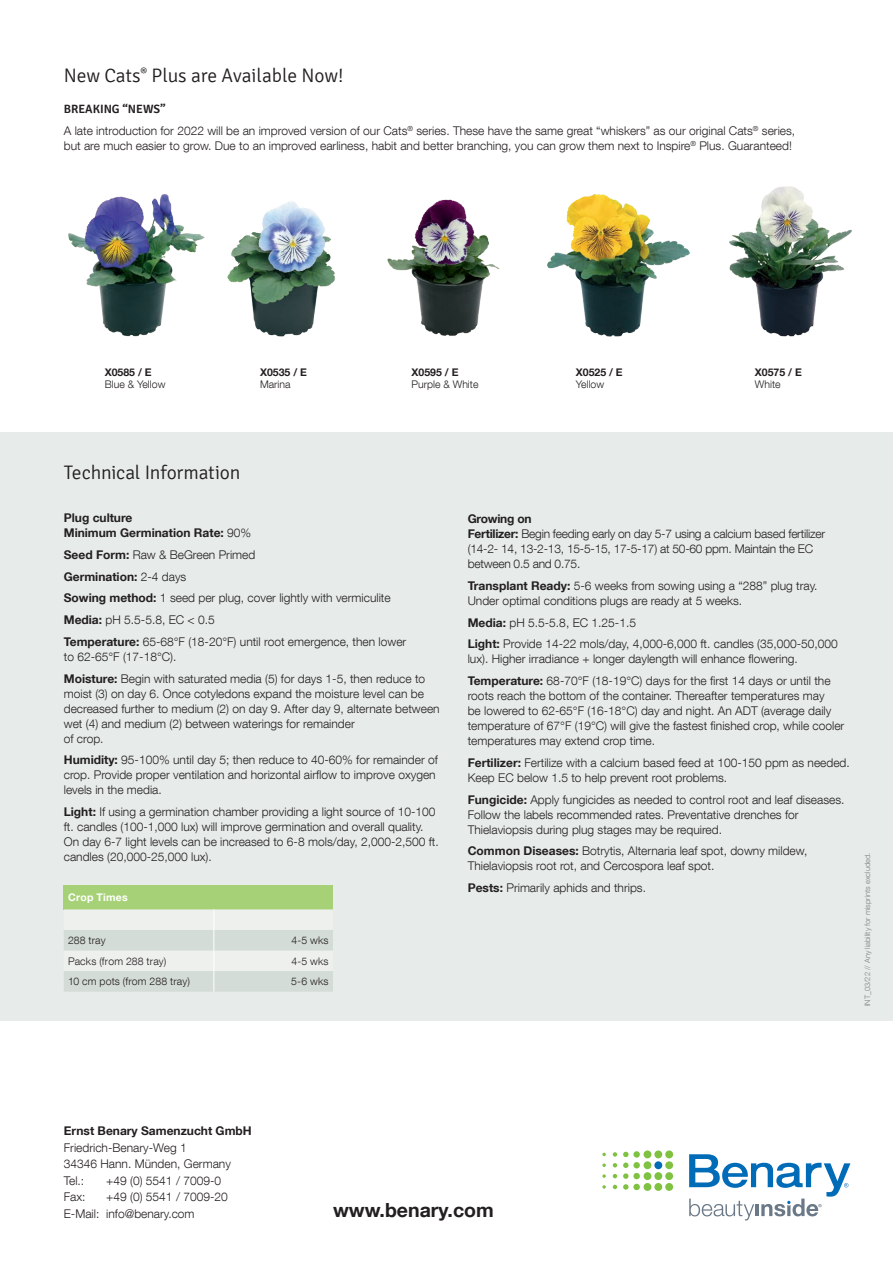
<style>
.page{position:relative;width:893px;height:1263px;background:#fff}
.page>*{position:absolute;margin:0;border:0;box-sizing:border-box;transform-origin:0 0}
.t1{font:300 19.5px "Signika";letter-spacing:-.005em;color:#231f20}
.t2{font:700 19.5px "Helvetica Neue LT Com";color:#231f20}
.t3{font:300 12px/15px "Helvetica Neue LT Com";color:#231f20}
.t4{font:300 12px/15px "Helvetica Neue LT Com";letter-spacing:-.02em;color:#231f20}
.t5{font:700 12px "Helvetica Neue LT Com";color:#231f20}
.t6{font:600 12px "Signika";color:#231f20}
.Farbbezeichnung{font:300 10.5px/12.6px "Helvetica Neue LT Com";letter-spacing:.01em;color:#231f20}
.Farbbezeichnung-2{font:700 10.5px/12.6px "Helvetica Neue LT Com";color:#231f20}
.t7{font:700 10.5px "Helvetica Neue LT Com";letter-spacing:.025em;color:#fff}
.t8{font:300 7.5px "Helvetica Neue LT Com";color:#808285}
.s1{font-weight:700}
.s2{font-weight:300}
</style>
<div class="page">
<div style="left:0;top:432px;width:893px;height:588px;background:#e7ebe9"></div>
<div style="left:64px;top:885px;width:269px;height:24px;background:#a6d176"></div>
<svg style="left:64px;top:909px;width:269px;height:83px"></svg>
<img style="left:729px;top:186px;width:123px;height:151px">
<img style="left:227px;top:201px;width:108px;height:136px">
<img style="left:387px;top:199px;width:113px;height:137px">
<img style="left:547px;top:194px;width:143px;height:143px">
<img style="left:68px;top:194px;width:137px;height:143px">
<svg style="left:602px;top:1153px;width:4px;height:3px"></svg>
<svg style="left:602px;top:1163px;width:4px;height:4px"></svg>
<svg style="left:602px;top:1174px;width:4px;height:4px"></svg>
<div style="left:654px;top:1150px;width:8px;height:8px;background:#7fc241;border-radius:50%"></div>
<div style="left:654px;top:1161px;width:8px;height:8px;background:#006cb7;border-radius:50%"></div>
<div style="left:654px;top:1172px;width:8px;height:8px;background:#7fc241;border-radius:50%"></div>
<div style="left:644px;top:1150px;width:7px;height:8px;background:#7fc241;border-radius:50%"></div>
<div style="left:644px;top:1161px;width:7px;height:8px;background:#7fc241;border-radius:50%"></div>
<div style="left:644px;top:1172px;width:7px;height:8px;background:#7fc241;border-radius:50%"></div>
<div style="left:633px;top:1151px;width:7px;height:6px;background:#7fc241;border-radius:50%"></div>
<div style="left:633px;top:1162px;width:7px;height:6px;background:#7fc241;border-radius:50%"></div>
<div style="left:633px;top:1173px;width:7px;height:6px;background:#7fc241;border-radius:50%"></div>
<svg style="left:613px;top:1152px;width:4px;height:5px"></svg>
<svg style="left:613px;top:1163px;width:4px;height:4px"></svg>
<svg style="left:613px;top:1174px;width:4px;height:4px"></svg>
<div style="left:665px;top:1150px;width:8px;height:8px;background:#7fc241;border-radius:50%"></div>
<div style="left:665px;top:1161px;width:8px;height:8px;background:#7fc241;border-radius:50%"></div>
<div style="left:665px;top:1172px;width:8px;height:8px;background:#7fc241;border-radius:50%"></div>
<svg style="left:602px;top:1185px;width:4px;height:4px"></svg>
<div style="left:654px;top:1183px;width:8px;height:8px;background:#7fc241;border-radius:50%"></div>
<div style="left:644px;top:1183px;width:7px;height:8px;background:#7fc241;border-radius:50%"></div>
<div style="left:633px;top:1184px;width:7px;height:6px;background:#7fc241;border-radius:50%"></div>
<svg style="left:623px;top:1152px;width:5px;height:38px"></svg>
<svg style="left:613px;top:1185px;width:4px;height:4px"></svg>
<div style="left:665px;top:1183px;width:8px;height:8px;background:#7fc241;border-radius:50%"></div>
<svg style="left:689px;top:1154px;width:161px;height:66px"></svg>
<p class="t1" style="left:64px;top:65px;width:281px">New Cats<sup>®</sup> Plus are Available Now!</p>
<p class="t6" style="left:64px;top:102px;width:103px">BREAKING “NEWS”</p>
<p class="t3" style="left:64px;top:123px;width:733px">A late introduction for 2022 will be an improved version of our Cats<sup>®</sup> series. These have the same great “whiskers” as our original Cats<sup>®</sup> series, but are much easier to grow. Due to an improved earliness, habit and better branching, you can grow them next to Inspire<sup>®</sup> Plus. Guaranteed!</p>
<p class="Farbbezeichnung" style="left:105px;top:365px;width:62px"><span class="s1">X0585 / E<br></span>Blue &amp; Yellow</p>
<p class="Farbbezeichnung-2" style="left:260px;top:365px;width:48px">X0535 / E<br><span class="s2">Marina</span></p>
<p class="Farbbezeichnung" style="left:412px;top:365px;width:68px"><span class="s1">X0595 / E<br></span>Purple &amp; White</p>
<p class="Farbbezeichnung-2" style="left:576px;top:365px;width:48px">X0525 / E<br><span class="s2">Yellow</span></p>
<p class="Farbbezeichnung-2" style="left:755px;top:365px;width:48px">X0575 / E<br><span class="s2">White</span></p>
<p class="t1" style="left:64px;top:462px;width:178px">Technical Information</p>
<p class="t5" style="left:64px;top:510px;width:70px">Plug culture</p>
<p class="t5" style="left:64px;top:525px;width:189px">Minimum Germination Rate: <span class="s2">90%</span></p>
<p class="t3" style="left:64px;top:547px;width:193px"><span class="s1">Seed Form:</span> Raw &amp; BeGreen Primed</p>
<p class="t5" style="left:64px;top:569px;width:124px">Germination: <span class="s2">2-4 days</span></p>
<p class="t3" style="left:64px;top:590px;width:328px"><span class="s1">Sowing method:</span> 1 seed per plug, cover lightly with vermiculite</p>
<p class="t3" style="left:64px;top:612px;width:153px"><span class="s1">Media:</span> pH 5.5-5.8, EC &lt; 0.5</p>
<p class="t3" style="left:64px;top:634px;width:344px"><span class="s1">Temperature:</span> 65-68°F (18-20°F) until root emergence, then lower to 62-65°F (17-18°C).</p>
<p class="t3" style="left:64px;top:671px;width:377px"><span class="s1">Moisture:</span> Begin with saturated media (5) for days 1-5, then reduce to moist (3) on day 6. Once cotyledons expand the moisture level can be decreased further to medium (2) on day 9. After day 9, alternate between wet (4) and medium (2) between waterings for remainder<br>of crop.</p>
<p class="t3" style="left:64px;top:752px;width:376px"><span class="s1">Humidity:</span> 95-100% until day 5; then reduce to 40-60% for remainder of crop. Provide proper ventilation and horizontal airflow to improve oxygen levels in the media.</p>
<p class="t3" style="left:64px;top:804px;width:377px"><span class="s1">Light:</span> If using a germination chamber providing a light source of 10-100 ft. candles (100-1,000 lux) will improve germination and overall quality.<br>On day 6-7 light levels can be increased to 6-8 mols/day, 2,000-2,500 ft. candles (20,000-25,000 lux).</p>
<p class="t7" style="left:68px;top:890px;width:61px">Crop Times</p>
<p class="Farbbezeichnung" style="left:68px;top:934px;width:39px">288 tray</p>
<p class="Farbbezeichnung" style="left:291px;top:934px;width:39px">4-5 wks</p>
<p class="Farbbezeichnung" style="left:68px;top:954px;width:100px">Packs (from 288 tray)</p>
<p class="Farbbezeichnung" style="left:291px;top:954px;width:39px">4-5 wks</p>
<p class="Farbbezeichnung" style="left:68px;top:975px;width:123px">10 cm pots (from 288 tray)</p>
<p class="Farbbezeichnung" style="left:291px;top:975px;width:39px">5-6 wks</p>
<p class="t4" style="left:468px;top:511px;width:359px"><span class="s1">Growing on<br>Fertilizer:</span> Begin feeding early on day 5-7 using a calcium based fertilizer (14-2- 14, 13-2-13, 15-5-15, 17-5-17) at 50-60 ppm. Maintain the EC between 0.5 and 0.75.</p>
<p class="t3" style="left:468px;top:578px;width:351px"><span class="s1">Transplant Ready:</span> 5-6 weeks from sowing using a “288” plug tray.<br>Under optimal conditions plugs are ready at 5 weeks.</p>
<p class="t3" style="left:468px;top:614px;width:170px"><span class="s1">Media:</span> pH 5.5-5.8, EC 1.25-1.5</p>
<p class="t3" style="left:468px;top:636px;width:372px"><span class="s1">Light:</span> Provide 14-22 mols/day, 4,000-6,000 ft. candles (35,000-50,000 lux). Higher irradiance + longer daylength will enhance flowering.</p>
<p class="t3" style="left:468px;top:673px;width:378px"><span class="s1">Temperature:</span> 68-70°F (18-19°C) days for the first 14 days or until the roots reach the bottom of the container. Thereafter temperatures may<br>be lowered to 62-65°F (16-18°C) day and night. An ADT (average daily temperature of 67°F (19°C) will give the fastest finished crop, while cooler temperatures may extend crop time.</p>
<p class="t3" style="left:468px;top:755px;width:384px"><span class="s1">Fertilizer:</span> Fertilize with a calcium based feed at 100-150 ppm as needed.<br>Keep EC below 1.5 to help prevent root problems.</p>
<p class="t3" style="left:468px;top:791px;width:378px"><span class="s1">Fungicide:</span> Apply fungicides as needed to control root and leaf diseases.<br>Follow the labels recommended rates. Preventative drenches for<br>Thielaviopsis during plug stages may be required.</p>
<p class="t3" style="left:468px;top:843px;width:341px"><span class="s1">Common Diseases:</span> Botrytis, Alternaria leaf spot, downy mildew,<br>Thielaviopsis root rot, and Cercospora leaf spot.</p>
<p class="t3" style="left:468px;top:880px;width:180px"><span class="s1">Pests:</span> Primarily aphids and thrips.</p>
<p class="t8" style="left:863px;top:1006px;width:155px;rotate:-90deg">INT_03/22 // Any liability for misprints excluded.</p>
<p class="t5" style="left:64px;top:1123px;width:190px">Ernst Benary Samenzucht GmbH</p>
<p class="t3" style="left:64px;top:1140px;width:124px">Friedrich-Benary-Weg 1</p>
<p class="t3" style="left:64px;top:1156px;width:169px">34346 Hann. Münden, Germany</p>
<p class="t3" style="left:64px;top:1173px;width:22px">Tel.:</p>
<p class="t3" style="left:106px;top:1173px;width:116px">+49 (0) 5541 / 7009-0</p>
<p class="t3" style="left:64px;top:1189px;width:23px">Fax:</p>
<p class="t3" style="left:106px;top:1189px;width:123px">+49 (0) 5541 / 7009-20</p>
<p class="t3" style="left:64px;top:1206px;width:132px">E-Mail: info@benary.com</p>
<p class="t2" style="left:333px;top:1198px;width:162px">www.benary.com</p>
</div>
